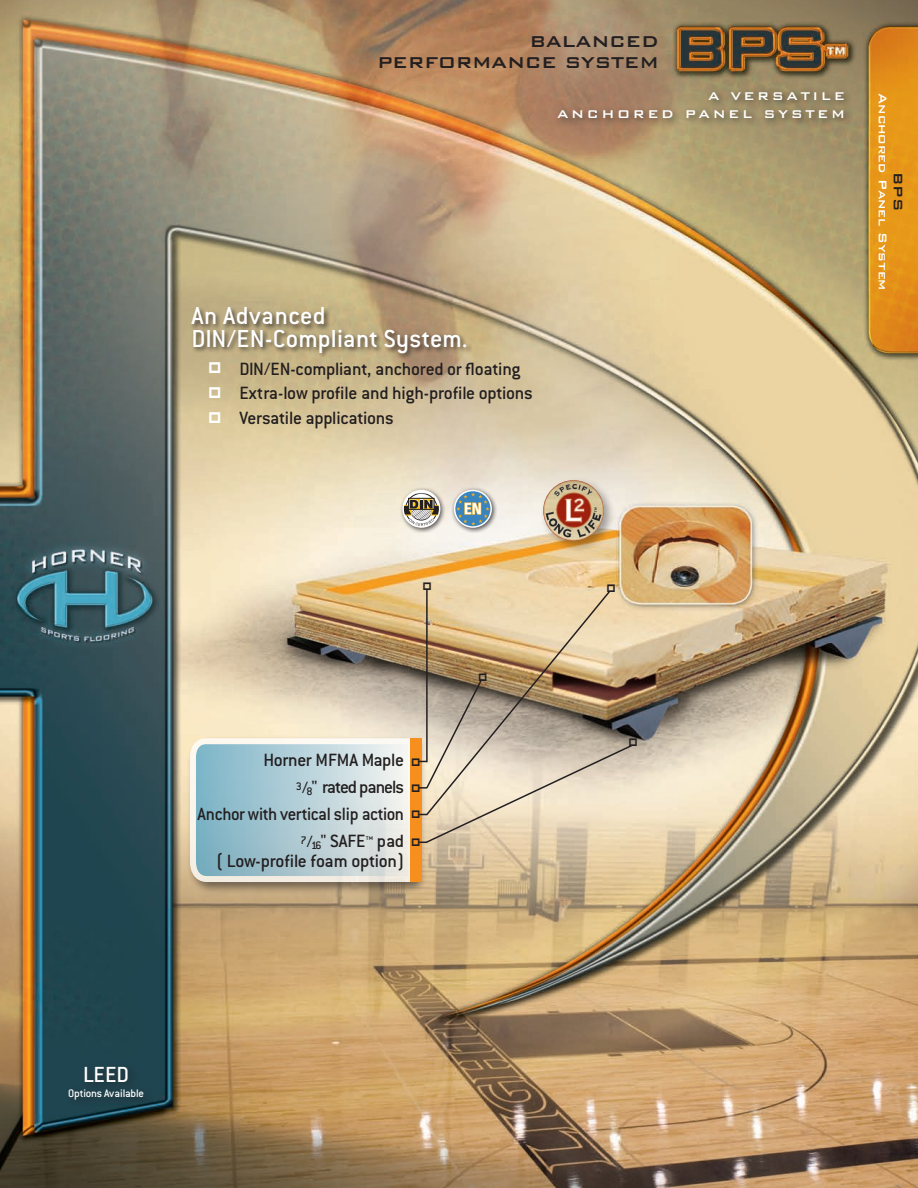
<style>
.page{position:relative;width:918px;height:1188px;background:#fff}
.page>*{position:absolute;margin:0;border:0;box-sizing:border-box;transform-origin:0 0}
.t1{font:500 27px "Conduit ITC";letter-spacing:.01em;color:#fff}
.t2{font:500 24px "Conduit ITC";color:#fff}
.t3{font:500 21px "Bank Gothic";letter-spacing:-.02em;color:#231f20}
.t4{font:500 19.5px "Conduit ITC";letter-spacing:-.015em;color:#231f20}
.t5{font:500 19.5px "Conduit ITC";letter-spacing:-.015em;color:#231f20;scale:.96 1}
.t6{font:500 19.5px "Conduit ITC";letter-spacing:-.055em;color:#231f20}
.t7{font:500 16.5px "Bank Gothic";color:#231f20}
.t8{font:500 15px "Bank Gothic";letter-spacing:.17em;color:#fff}
.t9{font:500 15px "Bank Gothic";color:#fff}
.t10{font:500 12px "Conduit ITC";letter-spacing:-.015em;color:#fff}
.s1{font-size:18px}
.s2{font-size:12px}
</style>
<div class="page">
<img style="left:0;top:0;width:918px;height:1188px">
<div style="left:190px;top:307px;width:284px;height:54px;background:#231f20;opacity:.75"></div>
<div style="left:186px;top:735px;width:241px;height:160px;background:#231f20;opacity:.75"></div>
<div style="left:539px;top:476px;width:77px;height:77px;background:#231f20;opacity:.41"></div>
<img style="left:543px;top:480px;width:61px;height:61px;border-radius:30px">
<div style="left:64px;top:1061px;width:89px;height:48px;background:#1f414b"></div>
<div style="left:552px;top:87px;width:300px;height:41px;background:#231f20;opacity:.75"></div>
<div style="left:399px;top:486px;width:47px;height:47px;background:#231f20;opacity:.75"></div>
<div style="left:403px;top:490px;width:37px;height:37px;background:#f3f2f1;border-radius:50%"></div>
<svg style="left:403px;top:493px;width:37px;height:33px"></svg>
<div style="left:402px;top:490px;width:38px;height:38px;border:2px solid #fff;border-radius:50%"></div>
<div style="left:451px;top:486px;width:47px;height:47px;background:#231f20;opacity:.75"></div>
<svg style="left:456px;top:492px;width:34px;height:33px"></svg>
<div style="left:454px;top:490px;width:38px;height:38px;border:2px solid #fff;border-radius:50%"></div>
<svg style="left:209px;top:362px;width:11px;height:11px"></svg>
<svg style="left:209px;top:387px;width:11px;height:11px"></svg>
<svg style="left:209px;top:411px;width:11px;height:12px"></svg>
<img style="left:187px;top:582px;width:450px;height:303px">
<p class="t3" style="left:530px;top:25px;width:131px">BALANCED</p>
<p class="t3" style="left:377px;top:46px;width:283px">PERFORMANCE SYSTEM</p>
<p class="t8" style="left:708px;top:84px;width:138px">A VERSATILE</p>
<p class="t8" style="left:557px;top:102px;width:289px">ANCHORED PANEL SYSTEM</p>
<p class="t1" style="left:191px;top:301px;width:136px">An Advanced</p>
<p class="t1" style="left:191px;top:323px;width:278px">DIN/EN-Compliant System.</p>
<p class="t4" style="left:239px;top:357px;width:283px">DIN/EN-compliant, anchored or floating</p>
<p class="t4" style="left:239px;top:382px;width:295px">Extra-low profile and high-profile options</p>
<p class="t4" style="left:239px;top:407px;width:156px">Versatile applications</p>
<p class="t9" style="left:894px;top:93px;width:199px;rotate:90deg">Anchored Panel System</p>
<p class="t7" style="left:911px;top:172px;width:42px;rotate:90deg">BPS</p>
<p class="t4" style="left:263px;top:749px;width:142px">Horner MFMA Maple</p>
<p class="t6" style="left:296px;top:776px;width:110px"><sup>3</sup><span class="s1">/</span><span class="s2">8</span>" rated panels</p>
<p class="t5" style="left:198px;top:803px;width:217px">Anchor with vertical slip action</p>
<p class="t4" style="left:301px;top:830px;width:105px"><sup>7</sup><span class="s1">/</span><span class="s2">16</span>" SAFE™ pad</p>
<p class="t4" style="left:216px;top:849px;width:189px">( Low-profile foam option)</p>
<p class="t2" style="left:83px;top:1061px;width:48px">LEED</p>
<p class="t10" style="left:68px;top:1086px;width:77px">Options Available</p>
</div>
